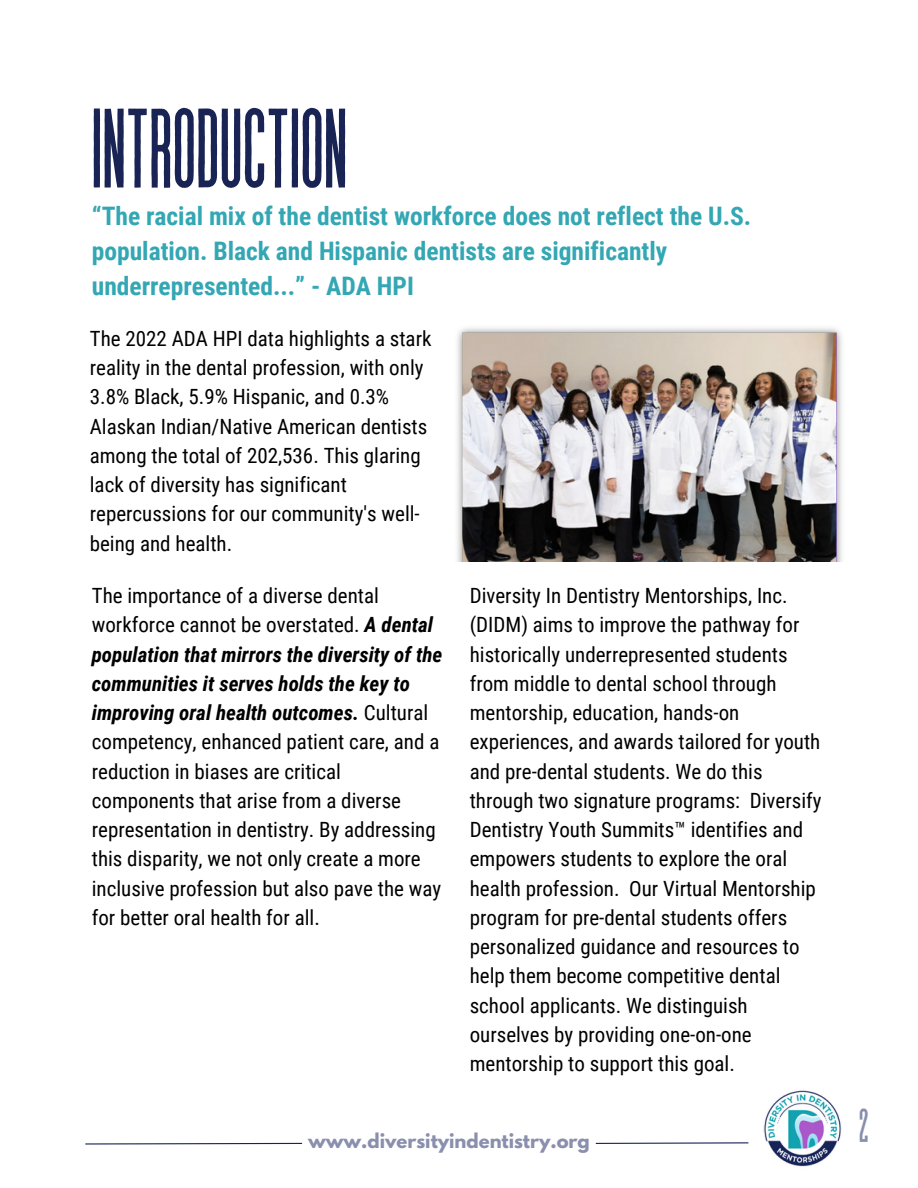
<style>
.page{position:relative;width:918px;height:1188px;background:#fff}
.page>*{position:absolute;margin:0;border:0;box-sizing:border-box;transform-origin:0 0}
.t1{font:112.65px "Revive 80 Tall";letter-spacing:-.03em;color:#192455}
.t2{font:47.25px "Revive 80 Tall";color:#8a8fad}
.t3{font:700 25.5px/34.8px "Roboto Condensed";color:#33a7b4}
.t4{font:21px/29.2px "Roboto Condensed";color:#000}
.t5{font:700 18px "League Spartan";color:#8a8fad}
.s1{font-weight:700;font-style:italic}
</style>
<div class="page">
<img style="left:763px;top:1090px;width:79px;height:77px">
<svg style="left:85px;top:1142px;width:218px;height:3px"></svg>
<svg style="left:595px;top:1142px;width:154px;height:2px"></svg>
<img style="left:457px;top:328px;width:385px;height:234px">
<h3 class="t1" style="left:90px;top:91px;width:261px">INTRODUCTION</h3>
<h1 class="t3" style="left:92px;top:199px;width:661px">“The racial mix of the dentist workforce does not reflect the U.S. population. Black and Hispanic dentists are significantly underrepresented...” - ADA HPI</h1>
<p class="t4" style="left:90px;top:324px;width:343px">The 2022 ADA HPI data highlights a stark reality in the dental profession, with only 3.8% Black, 5.9% Hispanic, and 0.3% Alaskan Indian/Native American dentists among the total of 202,536. This glaring lack of diversity has significant repercussions for our community's well&shy;being and health.</p>
<p class="t4" style="left:92px;top:581px;width:352px">The importance of a diverse dental workforce cannot be overstated. <span class="s1">A dental population that mirrors the diversity of the communities it serves holds the key to improving oral health outcomes.</span> Cultural competency, enhanced patient care, and a reduction in biases are critical components that arise from a diverse representation in dentistry. By addressing this disparity, we not only create a more inclusive profession but also pave the way for better oral health for all.</p>
<h3 class="t4" style="left:470px;top:581px;width:353px">Diversity In Dentistry Mentorships, Inc. (DIDM) aims to improve the pathway for historically underrepresented students from middle to dental school through mentorship, education, hands-on experiences, and awards tailored for youth and pre-dental students. We do this through two signature programs: Diversify Dentistry Youth Summits™ identifies and empowers students to explore the oral health profession. Our Virtual Mentorship program for pre-dental students offers personalized guidance and resources to help them become competitive dental school applicants. We distinguish ourselves by providing one-on-one mentorship to support this goal.</h3>
<p class="t5" style="left:308px;top:1132px;width:283px">www.diversityindentistry.org</p>
<h3 class="t2" style="left:858px;top:1101px;width:13px">2</h3>
</div>
